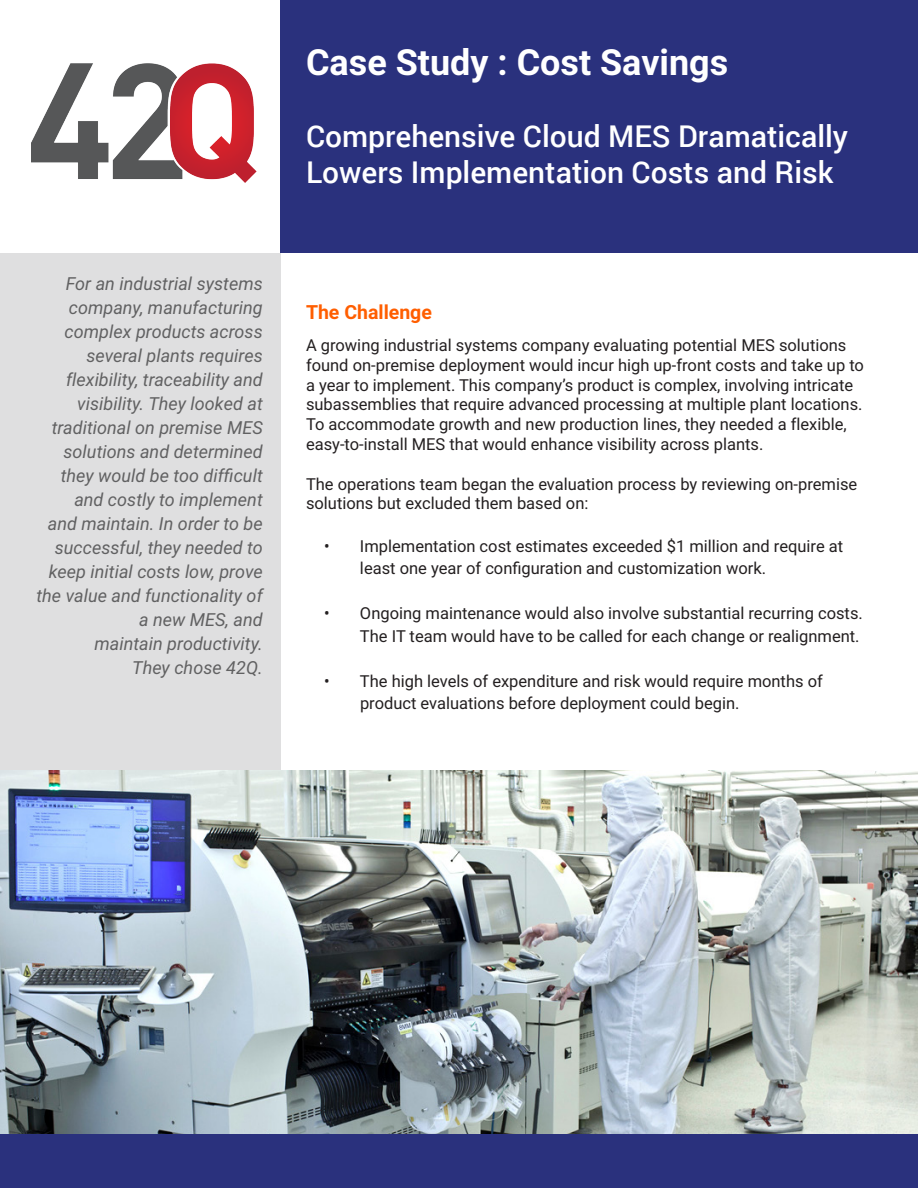
<style>
.page{position:relative;width:918px;height:1188px;background:#fff}
.page>*{position:absolute;margin:0;border:0;box-sizing:border-box;transform-origin:0 0}
.t1{font:700 36px "Roboto";color:#fff}
.t2{font:500 30px/36px "Roboto";color:#fff}
.Headings{font:700 19.5px "Roboto";color:#ff5e00}
.Side_bar{font:italic 18px/24px "Roboto";color:#616162;text-align:right}
.t3{font:16.5px/19.8px "Roboto";color:#231f20}
</style>
<div class="page">
<div style="left:0;top:253px;width:281px;height:541px;background:#dfdfe0"></div>
<img style="left:0;top:770px;width:918px;height:364px">
<div style="left:281px;top:0;width:637px;height:253px;background:#2a317d"></div>
<div style="left:0;top:1134px;width:918px;height:54px;background:#2a317d"></div>
<img style="left:32px;top:63px;width:225px;height:119px">
<p class="Side_bar" style="left:66px;top:271px;width:199px">For an industrial systems</p>
<p class="Side_bar" style="left:69px;top:295px;width:196px">company, manufacturing</p>
<p class="Side_bar" style="left:65px;top:319px;width:200px">complex products across</p>
<p class="Side_bar" style="left:86px;top:343px;width:178px">several plants requires</p>
<p class="Side_bar" style="left:66px;top:367px;width:198px">flexibility, traceability and</p>
<p class="Side_bar" style="left:36px;top:391px;width:228px">visibility. They looked at traditional on premise MES solutions and determined they would be too difficult and costly to implement<br>and maintain. In order to be successful, they needed to keep initial costs low, prove the value and functionality of a new MES, and<br>maintain productivity.<br>They chose 42Q.</p>
<p class="t1" style="left:306px;top:37px;width:424px">Case Study : Cost Savings</p>
<p class="t2" style="left:306px;top:117px;width:544px">Comprehensive Cloud MES Dramatically<br>Lowers Implementation Costs and Risk</p>
<p class="Headings" style="left:306px;top:299px;width:128px">The Challenge</p>
<p class="t3" style="left:306px;top:335px;width:560px">A growing industrial systems company evaluating potential MES solutions found on-premise deployment would incur high up-front costs and take up to a year to implement. This company’s product is complex, involving intricate subassemblies that require advanced processing at multiple plant locations.<br>To accommodate growth and new production lines, they needed a flexible, easy-to-install MES that would enhance visibility across plants.</p>
<p class="t3" style="left:306px;top:473px;width:553px">The operations team began the evaluation process by reviewing on-premise solutions but excluded them based on:</p>
<p class="t3" style="left:360px;top:534px;width:485px;line-height:22.5px;text-indent:-36px">• Implementation cost estimates exceeded $1 million and require at least one year of configuration and customization work.</p>
<p class="t3" style="left:324px;top:602px;width:540px;line-height:22.5px;text-align:right">• Ongoing maintenance would also involve substantial recurring costs.<br>The IT team would have to be called for each change or realignment.</p>
<p class="t3" style="left:360px;top:669px;width:464px;line-height:22.5px;text-indent:-36px">• The high levels of expenditure and risk would require months of product evaluations before deployment could begin.</p>
</div>
